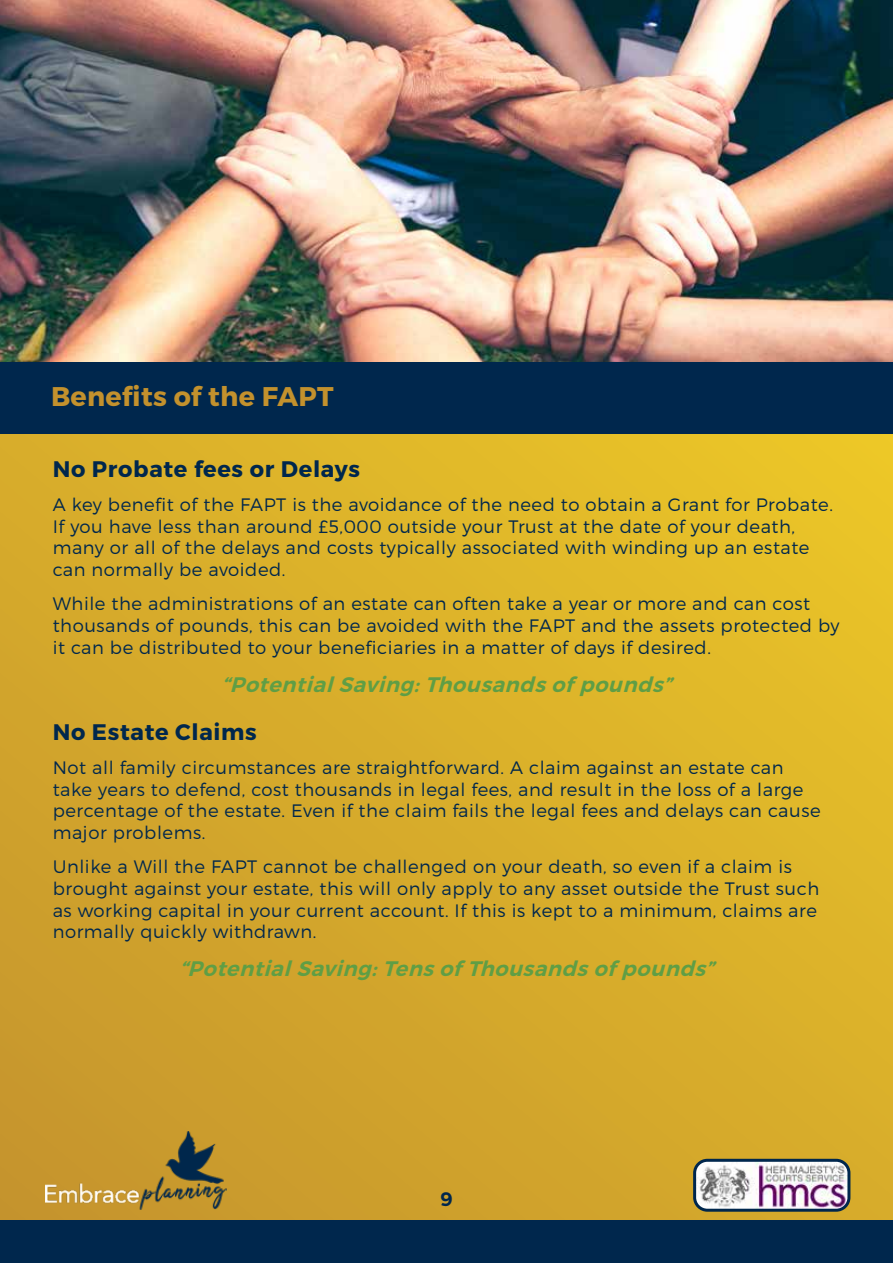
<style>
.page{position:relative;width:893px;height:1263px;background:#fff}
.page>*{position:absolute;margin:0;border:0;box-sizing:border-box;transform-origin:0 0}
.t1{font:700 27px "Montserrat";letter-spacing:.01em;color:#c3912d}
.t2{font:700 22.5px "Montserrat";letter-spacing:.03em;color:#00274d}
.t3{font:italic 600 21px "Montserrat";color:#5f9e45}
.t4{font:600 19.5px "Montserrat";color:#00274d}
.t5{font:300 18px/21.6px "Montserrat";letter-spacing:.03em;color:#00274d}
</style>
<div class="page">
<div style="left:0;top:0;width:893px;height:1263px;background:linear-gradient(to right,#cea02c,#e2ba29)"></div>
<div style="left:0;top:1220px;width:893px;height:43px;background:#00274d"></div>
<img style="left:0;top:0;width:893px;height:362px">
<div style="left:0;top:362px;width:893px;height:72px;background:#00274d"></div>
<img style="left:695px;top:1160px;width:154px;height:50px">
<div style="left:693px;top:1159px;width:157px;height:53px;border:3px solid #00274d;border-radius:13px"></div>
<img style="left:46px;top:1131px;width:181px;height:79px">
<h1 class="t1" style="left:51px;top:380px;width:284px">Benefits of the FAPT</h1>
<p class="t2" style="left:53px;top:455px;width:309px">No Probate fees or Delays</p>
<p class="t5" style="left:53px;top:494px;width:782px">A key benefit of the FAPT is the avoidance of the need to obtain a Grant for Probate.<br>If you have less than around £5,000 outside your Trust at the date of your death, many or all of the delays and costs typically associated with winding up an estate can normally be avoided.</p>
<p class="t5" style="left:53px;top:593px;width:788px">While the administrations of an estate can often take a year or more and can cost thousands of pounds, this can be avoided with the FAPT and the assets protected by it can be distributed to your beneficiaries in a matter of days if desired.</p>
<p class="t3" style="left:222px;top:671px;width:458px">“PotentialSaving:Thousandsof pounds”</p>
<p class="t2" style="left:53px;top:718px;width:206px">No Estate Claims</p>
<p class="t5" style="left:53px;top:757px;width:769px">Not all family circumstances are straightforward. A claim against an estate can take years to defend, cost thousands in legal fees, and result in the loss of a large percentage of the estate. Even if the claim fails the legal fees and delays can cause major problems.</p>
<p class="t5" style="left:53px;top:856px;width:768px">Unlike a Will the FAPT cannot be challenged on your death, so even if a claim is brought against your estate, this will only apply to any asset outside the Trust such as working capital in your current account. If this is kept to a minimum, claims are normally quickly withdrawn.</p>
<p class="t3" style="left:179px;top:956px;width:543px">“PotentialSaving:Tensof Thousandsof pounds”</p>
<p class="t4" style="left:440px;top:1186px;width:14px">9</p>
</div>
